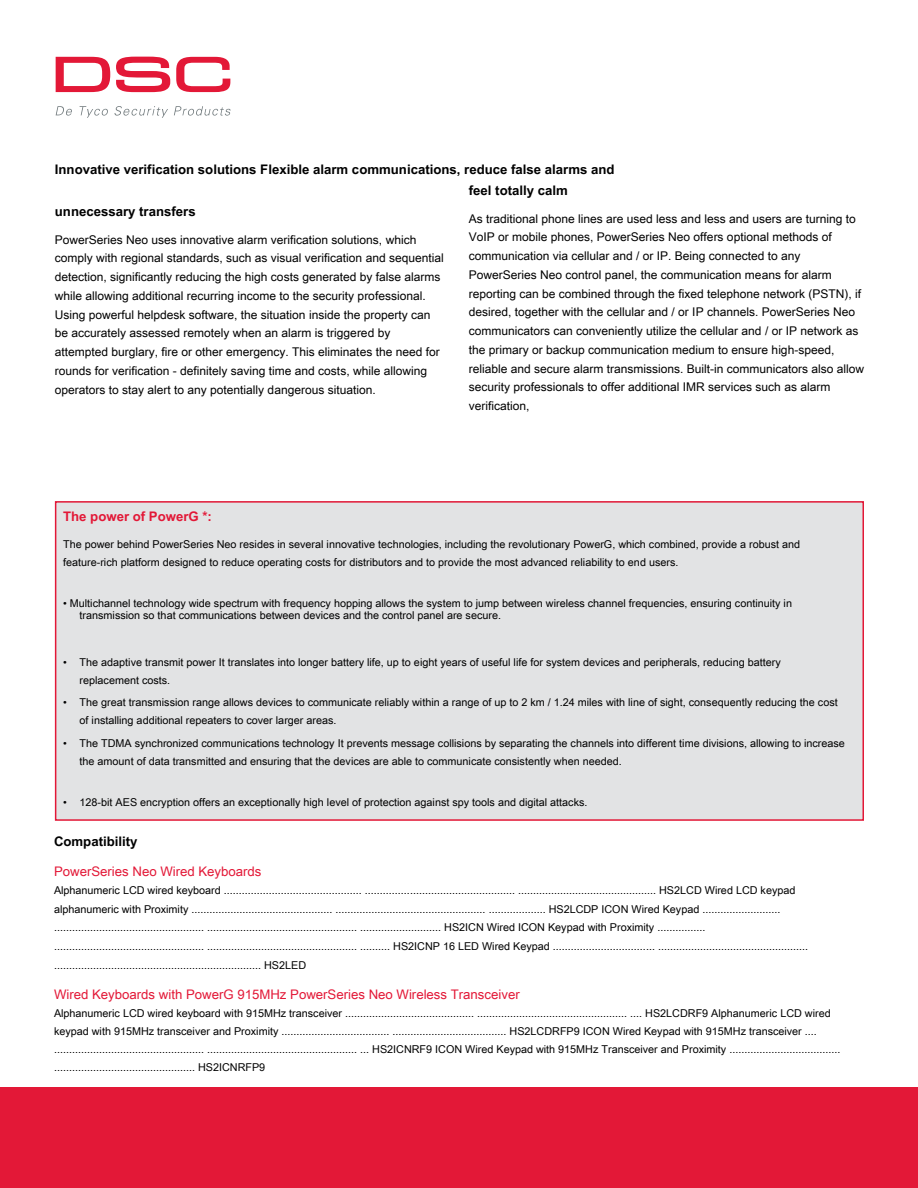
<style>
.page{position:relative;width:918px;height:1188px;background:#fff}
.page>*{position:absolute;margin:0;border:0;box-sizing:border-box;transform-origin:0 0}
.t1{font:700 13.2px "Arial Unicode MS";color:#000}
.t2{font:13.2px "Arial Unicode MS";color:#e31837}
.t3{font:700 13.2px "Arial Unicode MS";color:#e31837}
.t4{font:12px/18.8px "Arial Unicode MS";color:#000}
.t5{font:10.8px/18px "Arial Unicode MS";color:#000}
</style>
<div class="page">
<svg style="left:56px;top:57px;width:54px;height:35px"></svg>
<svg style="left:116px;top:57px;width:54px;height:35px"></svg>
<svg style="left:176px;top:57px;width:54px;height:35px"></svg>
<svg style="left:56px;top:106px;width:16px;height:10px"></svg>
<svg style="left:80px;top:106px;width:28px;height:12px"></svg>
<svg style="left:114px;top:106px;width:54px;height:12px"></svg>
<svg style="left:174px;top:106px;width:57px;height:10px"></svg>
<div style="left:0;top:1087px;width:918px;height:101px;background:#e31837"></div>
<div style="left:56px;top:502px;width:807px;height:318px;background:#e2e3e4"></div>
<div style="left:55px;top:501px;width:809px;height:320px;border:2px solid #e31837"></div>
<p class="t1" style="left:55px;top:160px;width:561px">Innovative verification solutions Flexible alarm communications, reduce false alarms and</p>
<p class="t1" style="left:469px;top:181px;width:101px">feel totally calm</p>
<p class="t1" style="left:55px;top:202px;width:142px">unnecessary transfers</p>
<p class="t4" style="left:469px;top:208px;width:397px">As traditional phone lines are used less and less and users are turning to VoIP or mobile phones, PowerSeries Neo offers optional methods of communication via cellular and / or IP. Being connected to any PowerSeries Neo control panel, the communication means for alarm reporting can be combined through the fixed telephone network (PSTN), if desired, together with the cellular and / or IP channels. PowerSeries Neo communicators can conveniently utilize the cellular and / or IP network as the primary or backup communication medium to ensure high-speed, reliable and secure alarm transmissions. Built-in communicators also allow security professionals to offer additional IMR services such as alarm verification,</p>
<p class="t4" style="left:55px;top:229px;width:390px">PowerSeries Neo uses innovative alarm verification solutions, which comply with regional standards, such as visual verification and sequential detection, significantly reducing the high costs generated by false alarms while allowing additional recurring income to the security professional.<br>Using powerful helpdesk software, the situation inside the property can be accurately assessed remotely when an alarm is triggered by attempted burglary, fire or other emergency. This eliminates the need for rounds for verification - definitely saving time and costs, while allowing operators to stay alert to any potentially dangerous situation.</p>
<p class="t3" style="left:63px;top:507px;width:150px">The power of PowerG *:</p>
<p class="t5" style="left:63px;top:535px;width:739px">The power behind PowerSeries Neo resides in several innovative technologies, including the revolutionary PowerG, which combined, provide a robust and feature-rich platform designed to reduce operating costs for distributors and to provide the most advanced reliability to end users.</p>
<p class="t5" style="left:80px;top:597px;width:714px;line-height:12px;text-indent:-16px">• Multichannel technology wide spectrum with frequency hopping allows the system to jump between wireless channel frequencies, ensuring continuity in transmission so that communications between devices and the control panel are secure.</p>
<p class="t5" style="left:80px;top:652px;width:703px">The adaptive transmit power It translates into longer battery life, up to eight years of useful life for system devices and peripherals, reducing battery replacement costs.</p>
<p class="t5" style="left:80px;top:693px;width:760px">The great transmission range allows devices to communicate reliably within a range of up to 2 km / 1.24 miles with line of sight, consequently reducing the cost of installing additional repeaters to cover larger areas.</p>
<p class="t5" style="left:80px;top:734px;width:767px">The TDMA synchronized communications technology It prevents message collisions by separating the channels into different time divisions, allowing to increase the amount of data transmitted and ensuring that the devices are able to communicate consistently when needed.</p>
<p class="t5" style="left:80px;top:792px;width:509px">128-bit AES encryption offers an exceptionally high level of protection against spy tools and digital attacks.</p>
<p class="t5" style="left:63px;top:652px;width:5px">•</p>
<p class="t5" style="left:63px;top:693px;width:5px">•</p>
<p class="t5" style="left:63px;top:734px;width:5px">•</p>
<p class="t5" style="left:63px;top:792px;width:5px">•</p>
<p class="t1" style="left:54px;top:831px;width:85px">Compatibility</p>
<p class="t2" style="left:54px;top:861px;width:209px">PowerSeries Neo Wired Keyboards</p>
<p class="t5" style="left:54px;top:881px;width:756px;line-height:18.6px">Alphanumeric LCD wired keyboard .............................................. .................................................. .............................................. HS2LCD Wired LCD keypad alphanumeric with Proximity ............................................... .................................................. ................... HS2LCDP ICON Wired Keypad .......................... .................................................. .................................................. ........................... HS2ICN Wired ICON Keypad with Proximity ................ .................................................. .................................................. .......... HS2ICNP 16 LED Wired Keypad .................................. .................................................. ..................................................................... HS2LED</p>
<p class="t2" style="left:54px;top:984px;width:467px">Wired Keyboards with PowerG 915MHz PowerSeries Neo Wireless Transceiver</p>
<p class="t5" style="left:54px;top:1003px;width:788px">Alphanumeric LCD wired keyboard with 915MHz transceiver ........................................... .................................................. .... HS2LCDRF9 Alphanumeric LCD wired keypad with 915MHz transceiver and Proximity .................................... ...................................... HS2LCDRFP9 ICON Wired Keypad with 915MHz transceiver .... .................................................. .................................................. ... HS2ICNRF9 ICON Wired Keypad with 915MHz Transceiver and Proximity ..................................... ............................................... HS2ICNRFP9</p>
</div>
